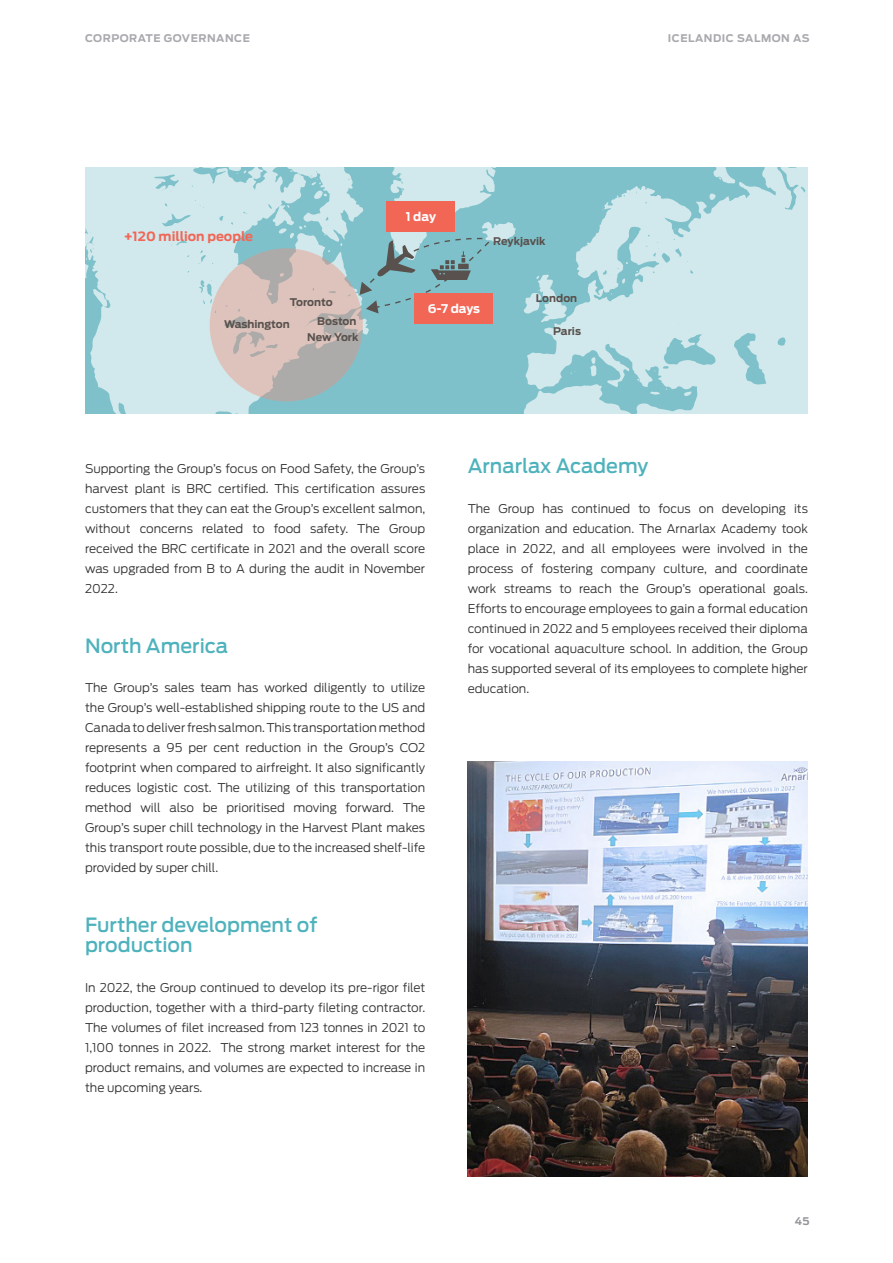
<style>
.page{position:relative;width:893px;height:1263px;background:#fff}
.page>*{position:absolute;margin:0;border:0;box-sizing:border-box;transform-origin:0 0}
.t1{font:500 19.5px/20px "Ford Antenna";color:#4eb2bc}
.t2{font:700 12.75px "Ford Antenna";color:#f26656}
.t3{font:300 12px/20px "Ford Antenna";color:#312f30;text-align:justify}
.t4{font:700 12px "Ford Antenna";letter-spacing:-.02em;color:#fff}
.t5{font:700 10.5px "Ford Antenna";color:#58514d}
.t6{font:700 10.5px "Ford Antenna";letter-spacing:.05em;color:#a8a9ad}
.t7{font:700 10.5px "Ford Antenna";color:#939598}
</style>
<div class="page">
<img style="left:468px;top:762px;width:340px;height:414px">
<div style="left:85px;top:167px;width:723px;height:247px;background:#7fc1ca"></div>
<svg style="left:523px;top:167px;width:285px;height:247px;fill:#d1e9ec"></svg>
<svg style="left:85px;top:167px;width:276px;height:247px;background:#c4e2e6"></svg>
<svg style="left:709px;top:194px;width:7px;height:6px"></svg>
<svg style="left:684px;top:391px;width:8px;height:5px"></svg>
<svg style="left:650px;top:392px;width:10px;height:3px"></svg>
<svg style="left:713px;top:167px;width:36px;height:16px"></svg>
<svg style="left:85px;top:258px;width:4px;height:20px"></svg>
<svg style="left:195px;top:167px;width:60px;height:7px"></svg>
<svg style="left:590px;top:356px;width:10px;height:21px"></svg>
<svg style="left:567px;top:371px;width:8px;height:6px"></svg>
<svg style="left:622px;top:278px;width:4px;height:6px"></svg>
<svg style="left:635px;top:271px;width:3px;height:6px"></svg>
<svg style="left:210px;top:248px;width:153px;height:153px;background:#c9b9b4"></svg>
<svg style="left:263px;top:167px;width:304px;height:171px"></svg>
<div style="left:415px;top:294px;width:78px;height:30px;background:#f26656"></div>
<p class="t6" style="left:85px;top:29px;width:166px">CORPORATE GOVERNANCE</p>
<p class="t6" style="left:668px;top:29px;width:143px">ICELANDIC SALMON AS</p>
<p class="t2" style="left:124px;top:225px;width:131px">+120 million people</p>
<p class="t5" style="left:290px;top:293px;width:44px">Toronto</p>
<p class="t5" style="left:224px;top:315px;width:67px">Washington</p>
<p class="t5" style="left:317px;top:311px;width:41px">Boston</p>
<p class="t5" style="left:307px;top:328px;width:53px">New York</p>
<p class="t4" style="left:406px;top:205px;width:32px">1 day</p>
<p class="t5" style="left:493px;top:231px;width:54px">Reykjavik</p>
<p class="t4" style="left:428px;top:298px;width:54px">6-7 days</p>
<p class="t5" style="left:536px;top:289px;width:43px">London</p>
<p class="t5" style="left:553px;top:321px;width:29px">Paris</p>
<p class="t3" style="left:85px;top:457px;width:342px">Supporting the Group’s focus on Food Safety, the Group’s harvest plant is BRC certified. This certification assures customers that they can eat the Group’s excellent salmon, without concerns related to food safety. The Group received the BRC certificate in 2021 and the overall score was upgraded from B to A during the audit in November 2022.</p>
<h1 class="t1" style="left:85px;top:633px;width:145px">North America</h1>
<p class="t3" style="left:85px;top:677px;width:342px">The Group’s sales team has worked diligently to utilize the Group’s well-established shipping route to the US and Canada to deliver fresh salmon. This transportation method represents a 95 per cent reduction in the Group’s CO2 footprint when compared to airfreight. It also significantly reduces logistic cost. The utilizing of this transportation method will also be prioritised moving forward. The Group’s super chill technology in the Harvest Plant makes this transport route possible, due to the increased shelf-life provided by super chill.</p>
<h1 class="t1" style="left:85px;top:913px;width:234px">Further development of production</h1>
<p class="t3" style="left:85px;top:976px;width:342px">In 2022, the Group continued to develop its pre-rigor filet production, together with a third-party fileting contractor.<br>The volumes of filet increased from 123 tonnes in 2021 to 1,100 tonnes in 2022. The strong market interest for the product remains, and volumes are expected to increase in the upcoming years.</p>
<h1 class="t1" style="left:468px;top:454px;width:182px">Arnarlax Academy</h1>
<p class="t3" style="left:468px;top:497px;width:342px">The Group has continued to focus on developing its organization and education. The Arnarlax Academy took place in 2022, and all employees were involved in the process of fostering company culture, and coordinate work streams to reach the Group’s operational goals.<br>Efforts to encourage employees to gain a formal education continued in 2022 and 5 employees received their diploma for vocational aquaculture school. In addition, the Group has supported several of its employees to complete higher education.</p>
<p class="t7" style="left:795px;top:1211px;width:16px">45</p>
</div>
